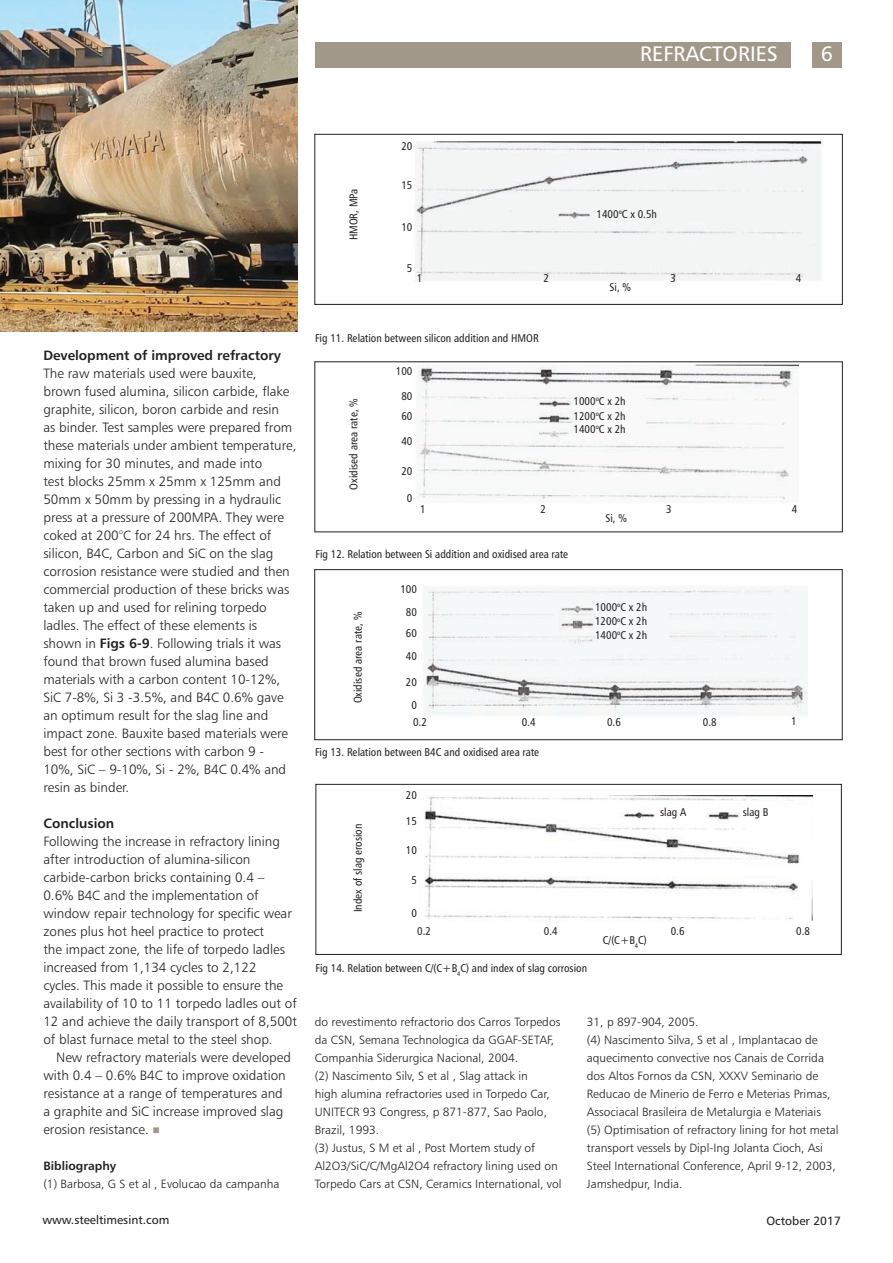
<style>
.page{position:relative;width:893px;height:1263px;background:#fff}
.page>*{position:absolute;margin:0;border:0;box-sizing:border-box;transform-origin:0 0}
.t1{font:21px "Humanist 777 BT Roman B";color:#fff}
.t2{font:13.5px/18px "Humanist 777 BT Light B";color:#231f20}
.t3{font:13.5px "Humanist 777 BT Bold B";color:#231f20}
.t4{font:12px/18px "Humanist 777 BT Light B";color:#231f20}
.t5{font:12px "Humanist 777 BT Roman B";color:#231f20}
.t6{font:12px "Humanist 777 BT Bold B";color:#231f20}
.t7{font:11.25px/14px "Humanist 777 BT Roman Condensed B";color:#231f20;text-align:justify}
.s1{font-family:"Humanist 777 BT Bold B"}
</style>
<div class="page">
<div style="left:315px;top:43px;width:476px;height:25px;background:#a1988a"></div>
<div style="left:812px;top:43px;width:30px;height:25px;background:#a1988a"></div>
<img style="left:0;top:0;width:297px;height:331px">
<img style="left:417px;top:364px;width:381px;height:136px">
<img style="left:414px;top:141px;width:410px;height:139px">
<div style="left:315px;top:134px;width:527px;height:171px;border:1px solid #231f20"></div>
<img style="left:424px;top:795px;width:389px;height:127px">
<div style="left:316px;top:784px;width:525px;height:171px;border:1px solid #231f20"></div>
<img style="left:425px;top:587px;width:383px;height:128px">
<div style="left:314px;top:569px;width:528px;height:171px;border:1px solid #231f20"></div>
<h1 class="t1" style="left:640px;top:41px;width:139px">REFRACTORIES</h1>
<h1 class="t1" style="left:821px;top:41px;width:14px">6</h1>
<p class="t3" style="left:43px;top:347px;width:239px">Development of improved refractory</p>
<p class="t2" style="left:43px;top:364px;width:255px">The raw materials used were bauxite, brown fused alumina, silicon carbide, flake graphite, silicon, boron carbide and resin<br>as binder. Test samples were prepared from these materials under ambient temperature, mixing for 30 minutes, and made into<br>test blocks 25mm x 25mm x 125mm and 50mm x 50mm by pressing in a hydraulic press at a pressure of 200MPA. They were coked at 200°C for 24 hrs. The effect of silicon, B4C, Carbon and SiC on the slag corrosion resistance were studied and then commercial production of these bricks was taken up and used for relining torpedo ladles. The effect of these elements is shown in <span class="s1">Figs 6-9</span>. Following trials it was found that brown fused alumina based materials with a carbon content 10-12%, SiC 7-8%, Si 3 -3.5%, and B4C 0.6% gave an optimum result for the slag line and impact zone. Bauxite based materials were best for other sections with carbon 9 - 10%, SiC – 9-10%, Si - 2%, B4C 0.4% and resin as binder.</p>
<p class="t3" style="left:43px;top:815px;width:72px">Conclusion</p>
<p class="t2" style="left:43px;top:832px;width:255px">Following the increase in refractory lining after introduction of alumina-silicon carbide-carbon bricks containing 0.4 – 0.6% B4C and the implementation of window repair technology for specific wear zones plus hot heel practice to protect<br>the impact zone, the life of torpedo ladles increased from 1,134 cycles to 2,122<br>cycles. This made it possible to ensure the availability of 10 to 11 torpedo ladles out of 12 and achieve the daily transport of 8,500t of blast furnace metal to the steel shop.</p>
<p class="t2" style="left:43px;top:1048px;width:249px;text-indent:13px">New refractory materials were developed with 0.4 – 0.6% B4C to improve oxidation resistance at a range of temperatures and a graphite and SiC increase improved slag erosion resistance.</p>
<p class="t6" style="left:43px;top:1158px;width:74px">Bibliography</p>
<p class="t4" style="left:43px;top:1175px;width:238px">(1) Barbosa, G S et al , Evolucao da campanha</p>
<p class="t7" style="left:346px;top:240px;width:53px;rotate:-90deg">HMOR, MPa</p>
<p class="t7" style="left:401px;top:138px;width:13px">20</p>
<p class="t7" style="left:401px;top:178px;width:13px">15</p>
<p class="t7" style="left:401px;top:220px;width:13px">10</p>
<p class="t7" style="left:407px;top:261px;width:7px">5</p>
<p class="t7" style="left:417px;top:271px;width:7px">1</p>
<p class="t7" style="left:544px;top:271px;width:7px">2</p>
<p class="t7" style="left:597px;top:207px;width:62px">1400<sup>o</sup>C x 0.5h</p>
<p class="t7" style="left:610px;top:280px;width:23px">Si, %</p>
<p class="t7" style="left:670px;top:271px;width:7px">3</p>
<p class="t7" style="left:796px;top:271px;width:7px">4</p>
<p class="t7" style="left:315px;top:331px;width:225px">Fig 11. Relation between silicon addition and HMOR</p>
<p class="t7" style="left:346px;top:490px;width:93px;rotate:-90deg">Oxidised area rate, %</p>
<p class="t7" style="left:396px;top:364px;width:18px">100</p>
<p class="t7" style="left:401px;top:389px;width:13px">80</p>
<p class="t7" style="left:401px;top:409px;width:13px">60</p>
<p class="t7" style="left:401px;top:434px;width:13px">40</p>
<p class="t7" style="left:401px;top:464px;width:13px">20</p>
<p class="t7" style="left:407px;top:491px;width:7px">0</p>
<p class="t7" style="left:420px;top:501px;width:7px">1</p>
<p class="t7" style="left:541px;top:501px;width:7px">2</p>
<p class="t7" style="left:573px;top:394px;width:54px">1000<sup>o</sup>C x 2h 1200<sup>o</sup>C x 2h 1400<sup>o</sup>C x 2h</p>
<p class="t7" style="left:606px;top:511px;width:23px">Si, %</p>
<p class="t7" style="left:315px;top:547px;width:254px">Fig 12. Relation between Si addition and oxidised area rate</p>
<p class="t7" style="left:400px;top:582px;width:18px">100</p>
<p class="t7" style="left:666px;top:501px;width:7px">3</p>
<p class="t7" style="left:792px;top:501px;width:7px">4</p>
<p class="t7" style="left:351px;top:703px;width:93px;rotate:-90deg">Oxidised area rate, %</p>
<p class="t7" style="left:406px;top:604px;width:13px">80</p>
<p class="t7" style="left:406px;top:626px;width:13px">60</p>
<p class="t7" style="left:406px;top:649px;width:13px">40</p>
<p class="t7" style="left:406px;top:674px;width:13px">20</p>
<p class="t7" style="left:411px;top:696px;width:17px;line-height:17.1px">0<br>0.2</p>
<p class="t7" style="left:522px;top:715px;width:15px">0.4</p>
<p class="t7" style="left:315px;top:745px;width:226px">Fig 13. Relation between B4C and oxidised area rate</p>
<p class="t7" style="left:595px;top:600px;width:54px">1000<sup>o</sup>C x 2h 1200<sup>o</sup>C x 2h 1400<sup>o</sup>C x 2h</p>
<p class="t7" style="left:607px;top:715px;width:15px">0.6</p>
<p class="t7" style="left:703px;top:715px;width:15px">0.8</p>
<p class="t7" style="left:791px;top:714px;width:7px">1</p>
<p class="t7" style="left:351px;top:912px;width:90px;rotate:-90deg">Index of slag erosion</p>
<p class="t7" style="left:406px;top:788px;width:13px">20</p>
<p class="t7" style="left:406px;top:814px;width:13px">15</p>
<p class="t7" style="left:406px;top:843px;width:13px">10</p>
<p class="t7" style="left:411px;top:873px;width:7px">5</p>
<p class="t7" style="left:411px;top:906px;width:7px">0</p>
<p class="t7" style="left:417px;top:924px;width:15px">0.2</p>
<p class="t7" style="left:544px;top:924px;width:15px">0.4</p>
<p class="t7" style="left:315px;top:961px;width:273px">Fig 14. Relation between C/(C+B<sub>4</sub>C) and index of slag corrosion</p>
<p class="t7" style="left:660px;top:805px;width:28px">slag A</p>
<p class="t7" style="left:743px;top:805px;width:27px">slag B</p>
<p class="t7" style="left:603px;top:933px;width:46px">C/(C+B<sub>4</sub>C)</p>
<p class="t7" style="left:671px;top:924px;width:15px">0.6</p>
<p class="t7" style="left:796px;top:924px;width:15px">0.8</p>
<p class="t4" style="left:315px;top:1013px;width:248px">do revestimento refractorio dos Carros Torpedos da CSN, Semana Technologica da GGAF-SETAF, Companhia Siderurgica Nacional, 2004.<br>(2) Nascimento Silv, S et al , Slag attack in<br>high alumina refractories used in Torpedo Car, UNITECR 93 Congress, p 871-877, Sao Paolo, Brazil, 1993.<br>(3) Justus, S M et al , Post Mortem study of Al2O3/SiC/C/MgAl2O4 refractory lining used on Torpedo Cars at CSN, Ceramics International, vol</p>
<p class="t4" style="left:587px;top:1013px;width:253px">31, p 897-904, 2005.<br>(4) Nascimento Silva, S et al , Implantacao de aquecimento convective nos Canais de Corrida dos Altos Fornos da CSN, XXXV Seminario de Reducao de Minerio de Ferro e Meterias Primas, Associacal Brasileira de Metalurgia e Materiais<br>(5) Optimisation of refractory lining for hot metal transport vessels by Dipl-Ing Jolanta Cioch, Asi Steel International Conference, April 9-12, 2003, Jamshedpur, India.</p>
<p class="t5" style="left:43px;top:1213px;width:128px">www.steeltimesint.com</p>
<p class="t5" style="left:766px;top:1213px;width:76px">October 2017</p>
</div>
